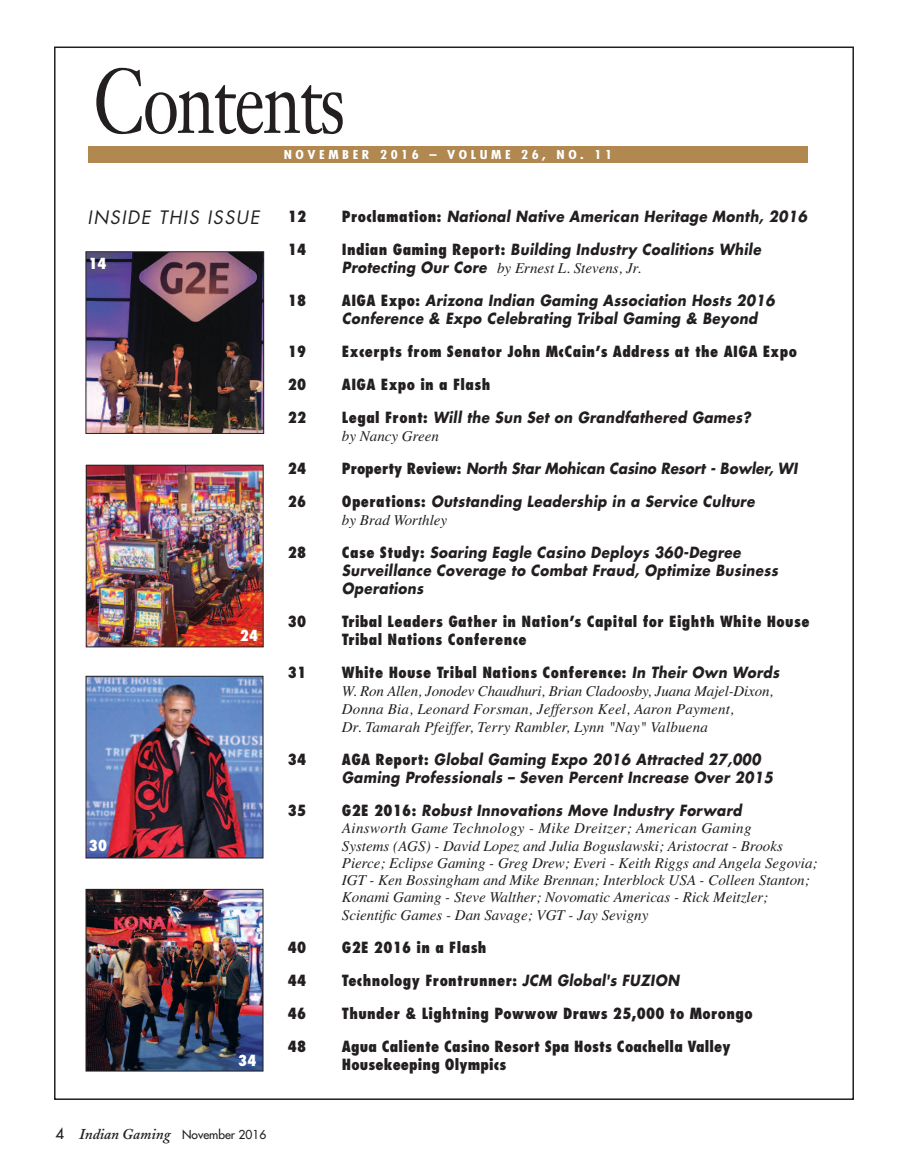
<style>
.page{position:relative;width:905px;height:1175px;background:#fff}
.page>*{position:absolute;margin:0;border:0;box-sizing:border-box;transform-origin:0 0}
.t1{font:90px "Janson Text";letter-spacing:-.025em;color:#231f20;scale:.75 1}
.t2{font:italic 18px "Futura";letter-spacing:.08em;color:#231f20}
.t3{font:italic 15px/17.2px "Times";color:#231f20}
.t4{font:italic 700 15px/18px "Futura";letter-spacing:.025em;color:#231f20;scale:.9 1}
.t5{font:800 condensed 15px/18px "Futura";letter-spacing:.025em;color:#231f20}
.t6{font:italic 700 15px "Futura";color:#231f20;scale:.9 1}
.t7{font:italic 600 15px "Adobe Caslon";color:#231f20}
.t8{font:800 condensed 14.85px "Futura";letter-spacing:.015em;color:#fff}
.t9{font:700 condensed 12px "Futura";letter-spacing:.245em;color:#fff;scale:1.2 1}
.s1{font-family:"Futura";font-weight:400;font-style:normal}
.s2{font-family:"Futura";font-weight:400;font-style:normal;font-size:12px}
.s3{font-weight:800;font-style:normal;font-stretch:condensed}
.s4{font-family:"Futura";font-weight:700}
.s5{font-weight:700;font-style:italic;font-stretch:normal}
</style>
<div class="page">
<img style="left:88px;top:678px;width:173px;height:178px">
<div style="left:86px;top:676px;width:177px;height:182px;border:1px solid #231f20"></div>
<img style="left:88px;top:467px;width:173px;height:178px">
<div style="left:86px;top:465px;width:177px;height:182px;border:1px solid #231f20"></div>
<div style="left:88px;top:146px;width:719px;height:16px;background:#b08850"></div>
<img style="left:88px;top:253px;width:174px;height:179px">
<div style="left:86px;top:251px;width:178px;height:183px;border:1px solid #231f20"></div>
<img style="left:88px;top:891px;width:173px;height:178px">
<div style="left:86px;top:889px;width:177px;height:182px;border:1px solid #231f20"></div>
<h1 class="t1" style="left:93px;top:66px;width:337px">Contents</h1>
<p class="t9" style="left:284px;top:149px;width:275px">NOVEMBER 2016 – VOLUME 26, NO. 11</p>
<p class="t2" style="left:88px;top:209px;width:173px">INSIDE THIS ISSUE</p>
<p class="t8" style="left:88px;top:257px;width:20px">14</p>
<p class="t8" style="left:89px;top:839px;width:20px">30</p>
<p class="t8" style="left:240px;top:629px;width:20px">24</p>
<p class="t8" style="left:238px;top:1053px;width:20px">34</p>
<p class="t7" style="left:55px;top:1129px;width:212px"><span class="s1">4</span> Indian Gaming <span class="s2">November 2016</span></p>
<p class="t5" style="left:288px;top:208px;width:20px">12</p>
<p class="t4" style="left:342px;top:208px;width:518px"><span class="s3">Proclamation:</span> National Native American Heritage Month, 2016</p>
<p class="t5" style="left:288px;top:241px;width:20px">14</p>
<p class="t4" style="left:342px;top:241px;width:467px"><span class="s3">Indian Gaming Report:</span> Building Industry Coalitions While</p>
<p class="t3" style="left:342px;top:259px;width:300px"><span class="s4">Protecting Our Core</span> by Ernest L. Stevens, Jr.</p>
<p class="t5" style="left:288px;top:292px;width:20px">18</p>
<p class="t4" style="left:342px;top:292px;width:482px"><span class="s3">AIGA Expo:</span> Arizona Indian Gaming Association Hosts 2016<br>Conference &amp; Expo Celebrating Tribal Gaming &amp; Beyond</p>
<p class="t5" style="left:288px;top:343px;width:20px">19</p>
<p class="t5" style="left:342px;top:343px;width:456px">Excerpts from Senator John McCain’s Address at the AIGA Expo</p>
<p class="t5" style="left:288px;top:376px;width:20px">20</p>
<p class="t5" style="left:342px;top:376px;width:150px">AIGA Expo in a Flash</p>
<p class="t5" style="left:288px;top:409px;width:20px">22</p>
<p class="t4" style="left:342px;top:409px;width:456px"><span class="s3">Legal Front:</span> Will the Sun Set on Grandfathered Games?</p>
<p class="t3" style="left:342px;top:427px;width:98px">by Nancy Green</p>
<p class="t5" style="left:288px;top:460px;width:20px">24</p>
<p class="t6" style="left:342px;top:461px;width:507px"><span class="s3">Property Review:</span> North Star Mohican Casino Resort - Bowler, WI</p>
<p class="t5" style="left:288px;top:493px;width:20px">26</p>
<p class="t4" style="left:342px;top:493px;width:460px"><span class="s3">Operations:</span> Outstanding Leadership in a Service Culture</p>
<p class="t3" style="left:342px;top:511px;width:107px">by Brad Worthley</p>
<p class="t5" style="left:288px;top:544px;width:20px">28</p>
<p class="t4" style="left:342px;top:544px;width:486px"><span class="s3">Case Study:</span> Soaring Eagle Casino Deploys 360-Degree<br>Surveillance Coverage to Combat Fraud, Optimize Business<br>Operations</p>
<p class="t5" style="left:288px;top:613px;width:20px">30</p>
<p class="t5" style="left:342px;top:613px;width:469px">Tribal Leaders Gather in Nation’s Capital for Eighth White House<br>Tribal Nations Conference</p>
<p class="t5" style="left:288px;top:664px;width:20px">31</p>
<p class="t5" style="left:342px;top:664px;width:439px">White House Tribal Nations Conference: <span class="s5">In Their Own Words</span></p>
<p class="t3" style="left:342px;top:682px;width:433px;line-height:18px">W. Ron Allen, Jonodev Chaudhuri, Brian Cladoosby, Juana Majel-Dixon,<br>Donna Bia, Leonard Forsman, Jefferson Keel, Aaron Payment,<br>Dr. Tamarah Pfeiffer, Terry Rambler, Lynn "Nay" Valbuena</p>
<p class="t5" style="left:288px;top:751px;width:20px">34</p>
<p class="t4" style="left:342px;top:751px;width:480px"><span class="s3">AGA Report:</span> Global Gaming Expo 2016 Attracted 27,000<br>Gaming Professionals – Seven Percent Increase Over 2015</p>
<p class="t5" style="left:288px;top:802px;width:20px">35</p>
<p class="t4" style="left:342px;top:802px;width:445px"><span class="s3">G2E 2016:</span> Robust Innovations Move Industry Forward</p>
<p class="t3" style="left:342px;top:819px;width:477px">Ainsworth Game Technology - Mike Dreitzer; American Gaming<br>Systems (AGS) - David Lopez and Julia Boguslawski; Aristocrat - Brooks Pierce; Eclipse Gaming - Greg Drew; Everi - Keith Riggs and Angela Segovia; IGT - Ken Bossingham and Mike Brennan; Interblock USA - Colleen Stanton; Konami Gaming - Steve Walther; Novomatic Americas - Rick Meitzler; Scientific Games - Dan Savage; VGT - Jay Sevigny</p>
<p class="t5" style="left:288px;top:939px;width:20px">40</p>
<p class="t5" style="left:342px;top:939px;width:146px">G2E 2016 in a Flash</p>
<p class="t5" style="left:288px;top:972px;width:20px">44</p>
<p class="t5" style="left:342px;top:972px;width:339px">Technology Frontrunner: <span class="s5">JCM Global's FUZION</span></p>
<p class="t5" style="left:288px;top:1005px;width:20px">46</p>
<p class="t5" style="left:342px;top:1005px;width:412px">Thunder &amp; Lightning Powwow Draws 25,000 to Morongo</p>
<p class="t5" style="left:288px;top:1038px;width:20px">48</p>
<p class="t5" style="left:342px;top:1038px;width:390px">Agua Caliente Casino Resort Spa Hosts Coachella Valley<br>Housekeeping Olympics</p>
</div>
